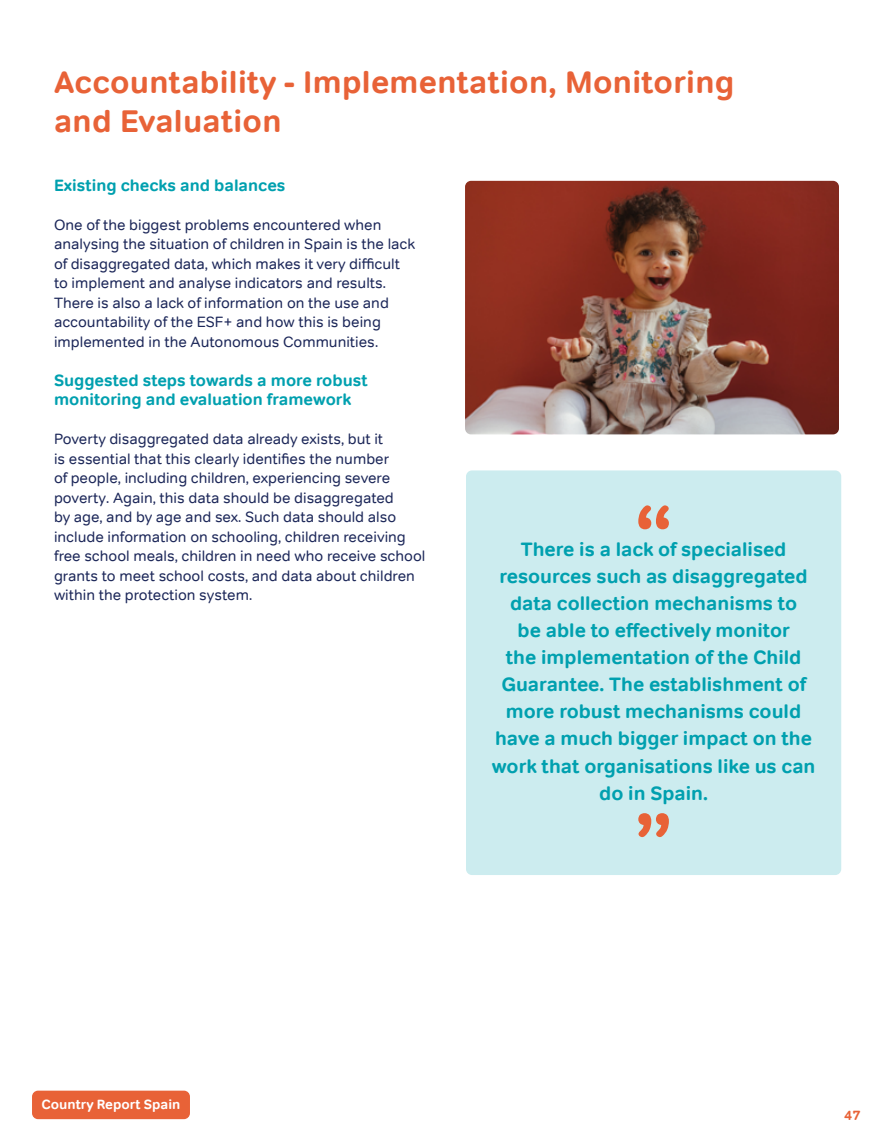
<style>
.page{position:relative;width:893px;height:1148px;background:#fff}
.page>*{position:absolute;margin:0;border:0;box-sizing:border-box;transform-origin:0 0}
.t1{font:700 31.5px/39px "Tondo";letter-spacing:.01em;color:#e86237}
.t2{font:700 19.5px/27px "Tondo";color:#00a0af;text-align:center}
.t3{font:700 16.5px/19.5px "Tondo";color:#00a0af}
.t4{font:15px/19.5px "Tondo";color:#1c2759}
.t5{font:700 13.5px "Tondo";color:#fff}
.t6{font:700 13.5px "Tondo";color:#e86237}
</style>
<div class="page">
<div style="left:32px;top:1090px;width:158px;height:29px;background:#e86237;border-radius:6px"></div>
<div style="left:466px;top:470px;width:375px;height:405px;background:#ccecef;border-radius:6px"></div>
<svg style="left:638px;top:505px;width:31px;height:24px"></svg>
<svg style="left:638px;top:813px;width:31px;height:24px"></svg>
<img style="left:465px;top:181px;width:374px;height:253px">
<h1 class="t1" style="left:54px;top:63px;width:682px">Accountability - Implementation, Monitoring and Evaluation</h1>
<p class="t3" style="left:54px;top:175px;width:233px">Existing checks and balances</p>
<p class="t4" style="left:54px;top:215px;width:363px">One of the biggest problems encountered when analysing the situation of children in Spain is the lack of disaggregated data, which makes it very difficult to implement and analyse indicators and results.<br>There is also a lack of information on the use and accountability of the ESF+ and how this is being implemented in the Autonomous Communities.</p>
<p class="t3" style="left:54px;top:370px;width:315px">Suggested steps towards a more robust monitoring and evaluation framework</p>
<p class="t4" style="left:54px;top:429px;width:373px">Poverty disaggregated data already exists, but it<br>is essential that this clearly identifies the number<br>of people, including children, experiencing severe poverty. Again, this data should be disaggregated<br>by age, and by age and sex. Such data should also include information on schooling, children receiving free school meals, children in need who receive school grants to meet school costs, and data about children within the protection system.</p>
<p class="t2" style="left:492px;top:536px;width:325px">There is a lack of specialised resources such as disaggregated data collection mechanisms to<br>be able to effectively monitor<br>the implementation of the Child<br>Guarantee. The establishment of more robust mechanisms could have a much bigger impact on the work that organisations like us can do in Spain.</p>
<p class="t5" style="left:42px;top:1095px;width:140px">Country Report Spain</p>
<p class="t6" style="left:844px;top:1107px;width:18px">47</p>
</div>
